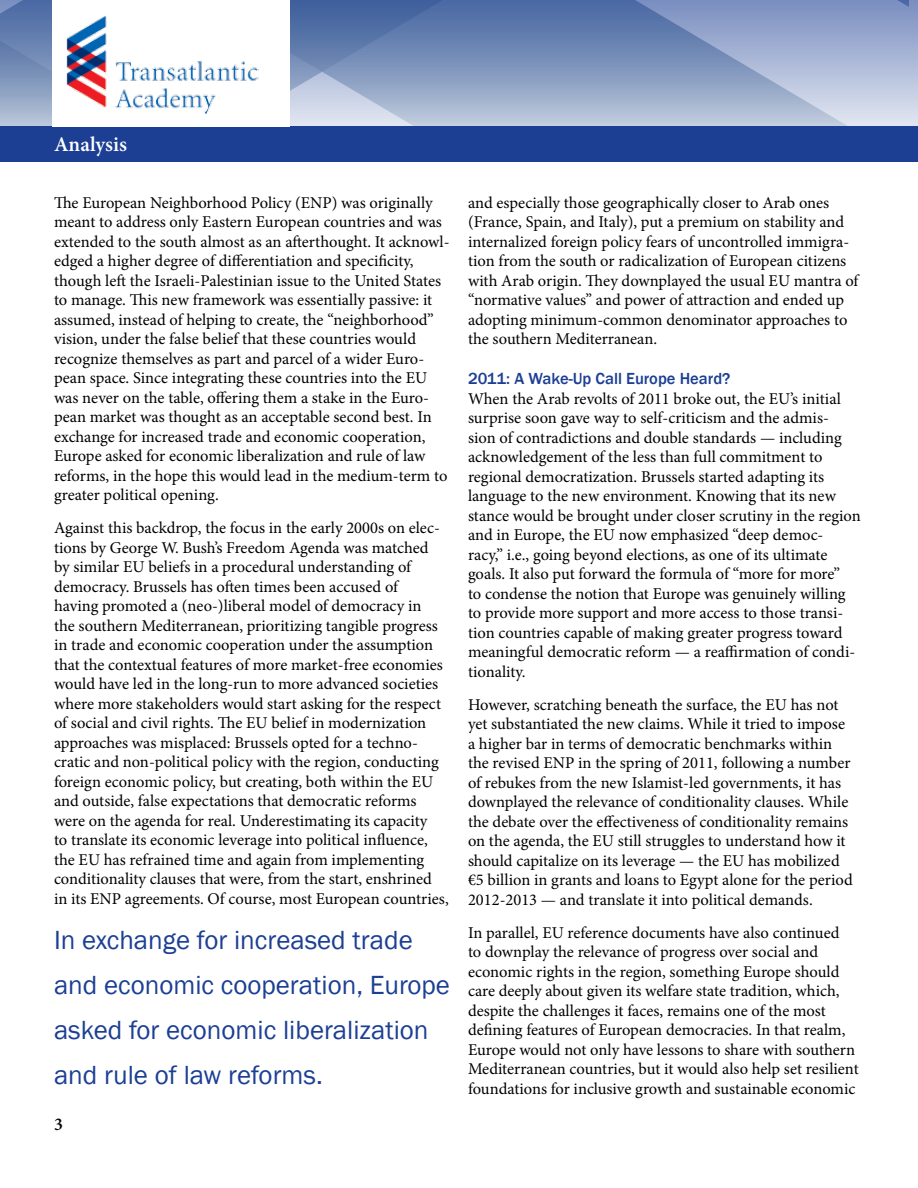
<style>
.page{position:relative;width:918px;height:1188px;background:#fff}
.page>*{position:absolute;margin:0;border:0;box-sizing:border-box;transform-origin:0 0}
.t1{font:27px/45px "Franklin Gothic";color:#1c3f94}
.t2{font:600 21px "Minion Pro";color:#fff}
.t3{font:600 18px "Minion Pro";color:#000}
.t4{font:16.5px/19.5px "Minion Pro";color:#000}
.t5{font:500 16.5px "Franklin Gothic";color:#1c3f94}
</style>
<div class="page">
<svg style="left:0;top:0;width:918px;height:127px;background:#8b9ec3"></svg>
<div style="left:0;top:127px;width:918px;height:35px;background:#1c3f94"></div>
<div style="left:52px;top:0;width:237px;height:127px;background:#fff"></div>
<img style="left:67px;top:15px;width:192px;height:99px">
<p class="t2" style="left:54px;top:130px;width:75px">Analysis</p>
<p class="t4" style="left:54px;top:193px;width:397px">The European Neighborhood Policy (ENP) was originally meant to address only Eastern European countries and was extended to the south almost as an afterthought. It acknowl&shy;edged a higher degree of differentiation and specificity, though left the Israeli-Palestinian issue to the United States to manage. This new framework was essentially passive: it assumed, instead of helping to create, the “neighborhood” vision, under the false belief that these countries would recognize themselves as part and parcel of a wider Euro&shy;pean space. Since integrating these countries into the EU was never on the table, offering them a stake in the Euro&shy;pean market was thought as an acceptable second best. In exchange for increased trade and economic cooperation, Europe asked for economic liberalization and rule of law reforms, in the hope this would lead in the medium-term to greater political opening.</p>
<p class="t4" style="left:54px;top:518px;width:396px">Against this backdrop, the focus in the early 2000s on elec&shy;tions by George W. Bush’s Freedom Agenda was matched<br>by similar EU beliefs in a procedural understanding of democracy. Brussels has often times been accused of<br>having promoted a (neo-)liberal model of democracy in<br>the southern Mediterranean, prioritizing tangible progress in trade and economic cooperation under the assumption that the contextual features of more market-free economies would have led in the long-run to more advanced societies where more stakeholders would start asking for the respect of social and civil rights. The EU belief in modernization approaches was misplaced: Brussels opted for a techno&shy;cratic and non-political policy with the region, conducting foreign economic policy, but creating, both within the EU and outside, false expectations that democratic reforms were on the agenda for real. Underestimating its capacity<br>to translate its economic leverage into political influence, the EU has refrained time and again from implementing conditionality clauses that were, from the start, enshrined in its ENP agreements. Of course, most European countries,</p>
<h1 class="t1" style="left:54px;top:918px;width:398px">In exchange for increased trade and economic cooperation, Europe asked for economic liberalization and rule of law reforms.</h1>
<p class="t3" style="left:54px;top:1111px;width:10px">3</p>
<p class="t4" style="left:468px;top:193px;width:392px">and especially those geographically closer to Arab ones (France, Spain, and Italy), put a premium on stability and internalized foreign policy fears of uncontrolled immigra&shy;tion from the south or radicalization of European citizens with Arab origin. They downplayed the usual EU mantra of “normative values” and power of attraction and ended up adopting minimum-common denominator approaches to the southern Mediterranean.</p>
<p class="t5" style="left:468px;top:368px;width:264px">2011: A Wake-Up Call Europe Heard?</p>
<p class="t4" style="left:468px;top:389px;width:394px">When the Arab revolts of 2011 broke out, the EU’s initial surprise soon gave way to self-criticism and the admis-<br>sion of contradictions and double standards — including acknowledgement of the less than full commitment to regional democratization. Brussels started adapting its language to the new environment. Knowing that its new stance would be brought under closer scrutiny in the region and in Europe, the EU now emphasized “deep democ&shy;racy,” i.e., going beyond elections, as one of its ultimate goals. It also put forward the formula of “more for more”<br>to condense the notion that Europe was genuinely willing to provide more support and more access to those transi&shy;tion countries capable of making greater progress toward meaningful democratic reform — a reaffirmation of condi&shy;tionality.</p>
<p class="t4" style="left:468px;top:695px;width:386px">However, scratching beneath the surface, the EU has not yet substantiated the new claims. While it tried to impose a higher bar in terms of democratic benchmarks within the revised ENP in the spring of 2011, following a number of rebukes from the new Islamist-led governments, it has downplayed the relevance of conditionality clauses. While the debate over the effectiveness of conditionality remains on the agenda, the EU still struggles to understand how it should capitalize on its leverage — the EU has mobilized €5 billion in grants and loans to Egypt alone for the period 2012-2013 — and translate it into political demands.</p>
<p class="t4" style="left:468px;top:923px;width:392px">In parallel, EU reference documents have also continued<br>to downplay the relevance of progress over social and economic rights in the region, something Europe should care deeply about given its welfare state tradition, which, despite the challenges it faces, remains one of the most defining features of European democracies. In that realm, Europe would not only have lessons to share with southern Mediterranean countries, but it would also help set resilient foundations for inclusive growth and sustainable economic</p>
</div>
